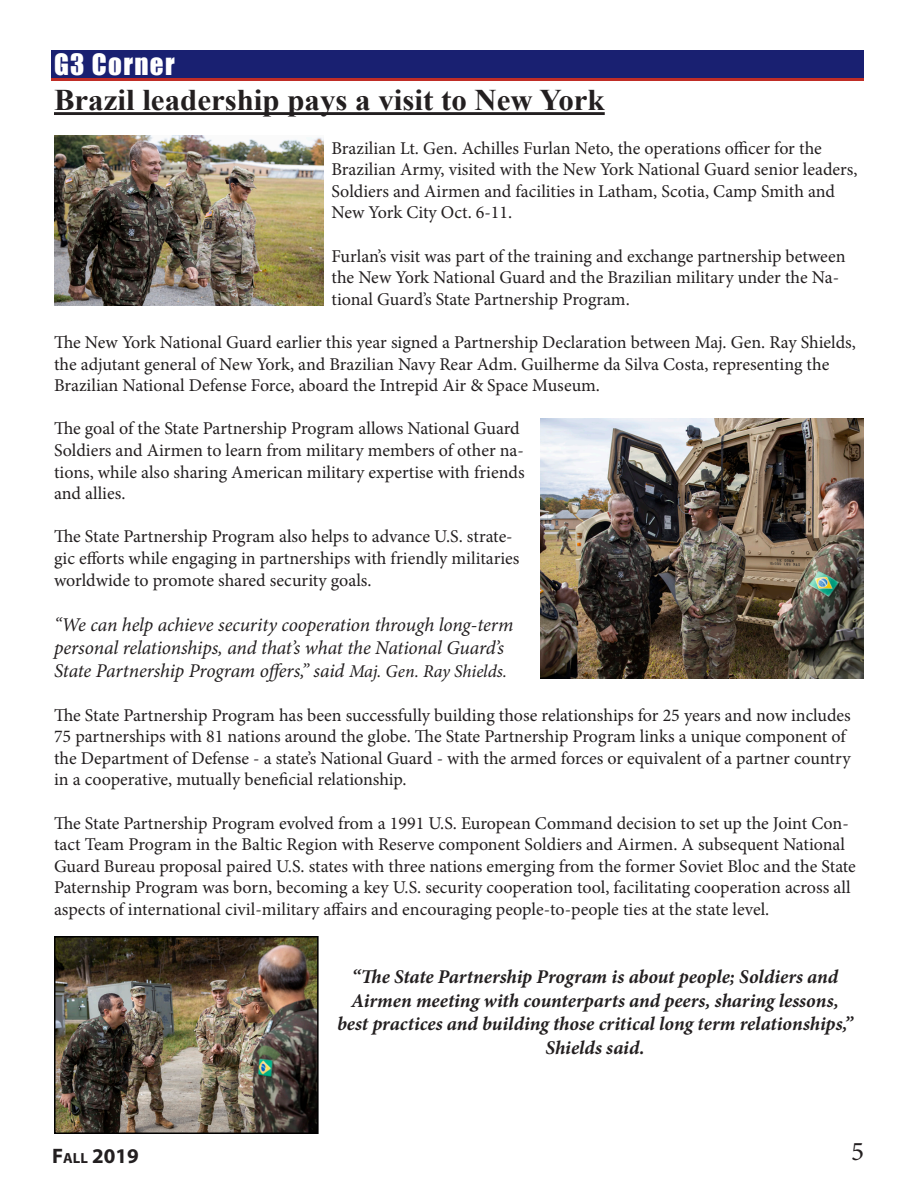
<style>
.page{position:relative;width:918px;height:1188px;background:#fff}
.page>*{position:absolute;margin:0;border:0;box-sizing:border-box;transform-origin:0 0}
.t1{font:700 30px "Times New Roman";color:#231f20}
.t2{font:27px "Impact";letter-spacing:.05em;color:#fff}
.t3{font:27px "Minion Pro";color:#231f20}
.t4{font:700 21px "Myriad Pro";color:#231f20}
.t5{font:italic 700 19.5px/23.4px "Minion Pro";letter-spacing:-.005em;color:#231f20;text-align:center}
.t6{font:italic 19.5px/23.4px "Minion Pro";letter-spacing:-.01em;color:#231f20}
.t7{font:18px/21.6px "Minion Pro";color:#231f20}
.s1{font-size:18px}
.s2{font-size:14.7px}
</style>
<div class="page">
<hr style="left:54px;top:112px;width:551px;height:3px;background:#231f20">
<div style="left:51px;top:54px;width:813px;height:27px;background:#c02d26"></div>
<div style="left:51px;top:51px;width:813px;height:27px;background:#192071"></div>
<img style="left:57px;top:939px;width:259px;height:192px">
<div style="left:54px;top:936px;width:265px;height:198px;border:2px solid #000"></div>
<img style="left:54px;top:135px;width:270px;height:171px">
<img style="left:540px;top:418px;width:324px;height:260px">
<p class="t2" style="left:54px;top:44px;width:122px">G3 CORNER</p>
<p class="t1" style="left:54px;top:79px;width:552px">Brazil leadership pays a visit to New York</p>
<p class="t7" style="left:332px;top:137px;width:528px">Brazilian Lt. Gen. Achilles Furlan Neto, the operations officer for the Brazilian Army, visited with the New York National Guard senior leaders, Soldiers and Airmen and facilities in Latham, Scotia, Camp Smith and New York City Oct. 6-11.</p>
<p class="t7" style="left:332px;top:245px;width:516px">Furlan’s visit was part of the training and exchange partnership between the New York National Guard and the Brazilian military under the Na&shy;tional Guard’s State Partnership Program.</p>
<p class="t7" style="left:54px;top:331px;width:803px">The New York National Guard earlier this year signed a Partnership Declaration between Maj. Gen. Ray Shields, the adjutant general of New York, and Brazilian Navy Rear Adm. Guilherme da Silva Costa, representing the<br>Brazilian National Defense Force, aboard the Intrepid Air &amp; Space Museum.</p>
<p class="t7" style="left:54px;top:418px;width:472px">The goal of the State Partnership Program allows National Guard Soldiers and Airmen to learn from military members of other na&shy;tions, while also sharing American military expertise with friends and allies.</p>
<p class="t7" style="left:54px;top:526px;width:467px">The State Partnership Program also helps to advance U.S. strate&shy;gic efforts while engaging in partnerships with friendly militaries worldwide to promote shared security goals.</p>
<p class="t6" style="left:54px;top:613px;width:461px">“We can help achieve security cooperation through long-term personal relationships, and that’s what the National Guard’s<br>State Partnership Program offers,” said <span class="s1">Maj. Gen. Ray Shields.</span></p>
<p class="t7" style="left:54px;top:704px;width:798px">The State Partnership Program has been successfully building those relationships for 25 years and now includes 75 partnerships with 81 nations around the globe. The State Partnership Program links a unique component of the Department of Defense - a state’s National Guard - with the armed forces or equivalent of a partner country in a cooperative, mutually beneficial relationship.</p>
<p class="t7" style="left:54px;top:812px;width:803px">The State Partnership Program evolved from a 1991 U.S. European Command decision to set up the Joint Con&shy;tact Team Program in the Baltic Region with Reserve component Soldiers and Airmen. A subsequent National Guard Bureau proposal paired U.S. states with three nations emerging from the former Soviet Bloc and the State Paternship Program was born, becoming a key U.S. security cooperation tool, facilitating cooperation across all aspects of international civil-military affairs and encouraging people-to-people ties at the state level.</p>
<p class="t5" style="left:337px;top:965px;width:518px">“The State Partnership Program is about people; Soldiers and Airmen meeting with counterparts and peers, sharing lessons, best practices and building those critical long term relationships,” Shields said.</p>
<p class="t4" style="left:52px;top:1142px;width:88px">F<span class="s2">all</span> 2019</p>
<h2 class="t3" style="left:851px;top:1134px;width:14px">5</h2>
</div>
